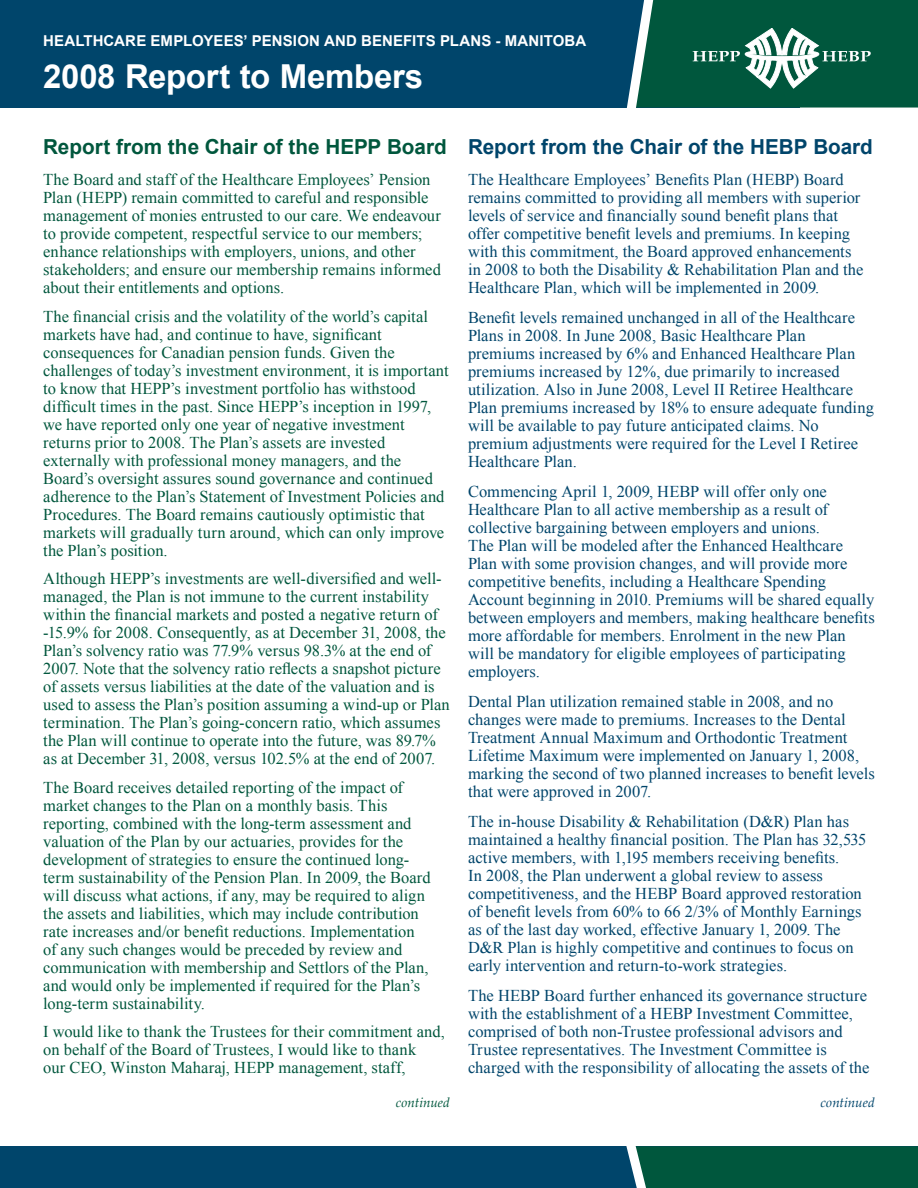
<style>
.page{position:relative;width:918px;height:1188px;background:#fff}
.page>*{position:absolute;margin:0;border:0;box-sizing:border-box;transform-origin:0 0}
.t1{font:700 33px "Arial";letter-spacing:-.01em;color:#fff}
.t2{font:700 20.7px "Arial";color:#00573d}
.t3{font:16.5px/18px "Times New Roman";color:#00573d}
.t4{font:16.5px/18px "Times New Roman";color:#00456b}
.t5{font:700 15px "Arial";letter-spacing:.01em;color:#fff}
.t6{font:italic 13.5px "Palatino Linotype";letter-spacing:.005em;color:#00573d}
.t7{font:italic 13.5px "Palatino Linotype";letter-spacing:.005em;color:#00456b}
.s1{color:#00456b}
</style>
<div class="page">
<div style="left:0;top:0;width:800px;height:108px;background:#00456b"></div>
<svg style="left:626px;top:0;width:292px;height:108px;background:#1e6a55"></svg>
<div style="left:0;top:1146px;width:918px;height:42px;background:#00456b"></div>
<svg style="left:626px;top:1146px;width:292px;height:42px;background:#085b44"></svg>
<p class="t5" style="left:43px;top:31px;width:545px">HEALTHCARE EMPLOYEES’ PENSION AND BENEFITS PLANS - MANITOBA</p>
<h1 class="t1" style="left:43px;top:54px;width:381px">2008 Report to Members</h1>
<p class="t2" style="left:43px;top:133px;width:831px">Report from the Chair of the HEPP Board <span class="s1">Report from the Chair of the HEBP Board</span></p>
<p class="t3" style="left:43px;top:170px;width:399px">The Board and staff of the Healthcare Employees’ Pension Plan (HEPP) remain committed to careful and responsible management of monies entrusted to our care. We endeavour to provide competent, respectful service to our members; enhance relationships with employers, unions, and other stakeholders; and ensure our membership remains informed about their entitlements and options.</p>
<p class="t3" style="left:43px;top:307px;width:407px">The financial crisis and the volatility of the world’s capital markets have had, and continue to have, significant consequences for Canadian pension funds. Given the challenges of today’s investment environment, it is important to know that HEPP’s investment portfolio has withstood difficult times in the past. Since HEPP’s inception in 1997, we have reported only one year of negative investment returns prior to 2008. The Plan’s assets are invested externally with professional money managers, and the Board’s oversight assures sound governance and continued adherence to the Plan’s Statement of Investment Policies and Procedures. The Board remains cautiously optimistic that markets will gradually turn around, which can only improve the Plan’s position.</p>
<p class="t3" style="left:43px;top:569px;width:408px">Although HEPP’s investments are well-diversified and well&shy;managed, the Plan is not immune to the current instability within the financial markets and posted a negative return of -15.9% for 2008. Consequently, as at December 31, 2008, the Plan’s solvency ratio was 77.9% versus 98.3% at the end of 2007. Note that the solvency ratio reflects a snapshot picture of assets versus liabilities at the date of the valuation and is used to assess the Plan’s position assuming a wind-up or Plan termination. The Plan’s going-concern ratio, which assumes the Plan will continue to operate into the future, was 89.7% as at December 31, 2008, versus 102.5% at the end of 2007.</p>
<p class="t3" style="left:43px;top:778px;width:389px">The Board receives detailed reporting of the impact of market changes to the Plan on a monthly basis. This reporting, combined with the long-term assessment and valuation of the Plan by our actuaries, provides for the development of strategies to ensure the continued long&shy;term sustainability of the Pension Plan. In 2009, the Board will discuss what actions, if any, may be required to align the assets and liabilities, which may include contribution rate increases and/or benefit reductions. Implementation of any such changes would be preceded by review and communication with membership and Settlors of the Plan, and would only be implemented if required for the Plan’s long-term sustainability.</p>
<p class="t3" style="left:43px;top:1022px;width:403px">I would like to thank the Trustees for their commitment and, on behalf of the Board of Trustees, I would like to thank<br>our CEO, Winston Maharaj, HEPP management, staff,</p>
<p class="t4" style="left:468px;top:170px;width:397px">The Healthcare Employees’ Benefits Plan (HEBP) Board remains committed to providing all members with superior levels of service and financially sound benefit plans that offer competitive benefit levels and premiums. In keeping with this commitment, the Board approved enhancements in 2008 to both the Disability &amp; Rehabilitation Plan and the Healthcare Plan, which will be implemented in 2009.</p>
<p class="t4" style="left:468px;top:308px;width:407px">Benefit levels remained unchanged in all of the Healthcare Plans in 2008. In June 2008, Basic Healthcare Plan premiums increased by 6% and Enhanced Healthcare Plan premiums increased by 12%, due primarily to increased utilization. Also in June 2008, Level II Retiree Healthcare Plan premiums increased by 18% to ensure adequate funding will be available to pay future anticipated claims. No premium adjustments were required for the Level I Retiree Healthcare Plan.</p>
<p class="t4" style="left:468px;top:482px;width:408px">Commencing April 1, 2009, HEBP will offer only one Healthcare Plan to all active membership as a result of collective bargaining between employers and unions.<br>The Plan will be modeled after the Enhanced Healthcare Plan with some provision changes, and will provide more competitive benefits, including a Healthcare Spending Account beginning in 2010. Premiums will be shared equally between employers and members, making healthcare benefits more affordable for members. Enrolment in the new Plan will be mandatory for eligible employees of participating employers.</p>
<p class="t4" style="left:468px;top:692px;width:408px">Dental Plan utilization remained stable in 2008, and no changes were made to premiums. Increases to the Dental Treatment Annual Maximum and Orthodontic Treatment Lifetime Maximum were implemented on January 1, 2008, marking the second of two planned increases to benefit levels that were approved in 2007.</p>
<p class="t4" style="left:468px;top:812px;width:400px">The in-house Disability &amp; Rehabilitation (D&amp;R) Plan has maintained a healthy financial position. The Plan has 32,535 active members, with 1,195 members receiving benefits.<br>In 2008, the Plan underwent a global review to assess competitiveness, and the HEBP Board approved restoration of benefit levels from 60% to 66 2/3% of Monthly Earnings as of the last day worked, effective January 1, 2009. The D&amp;R Plan is highly competitive and continues to focus on early intervention and return-to-work strategies.</p>
<p class="t4" style="left:468px;top:986px;width:403px">The HEBP Board further enhanced its governance structure with the establishment of a HEBP Investment Committee, comprised of both non-Trustee professional advisors and Trustee representatives. The Investment Committee is charged with the responsibility of allocating the assets of the</p>
<p class="t6" style="left:396px;top:1093px;width:56px">continued</p>
<p class="t7" style="left:821px;top:1093px;width:56px">continued</p>
</div>
